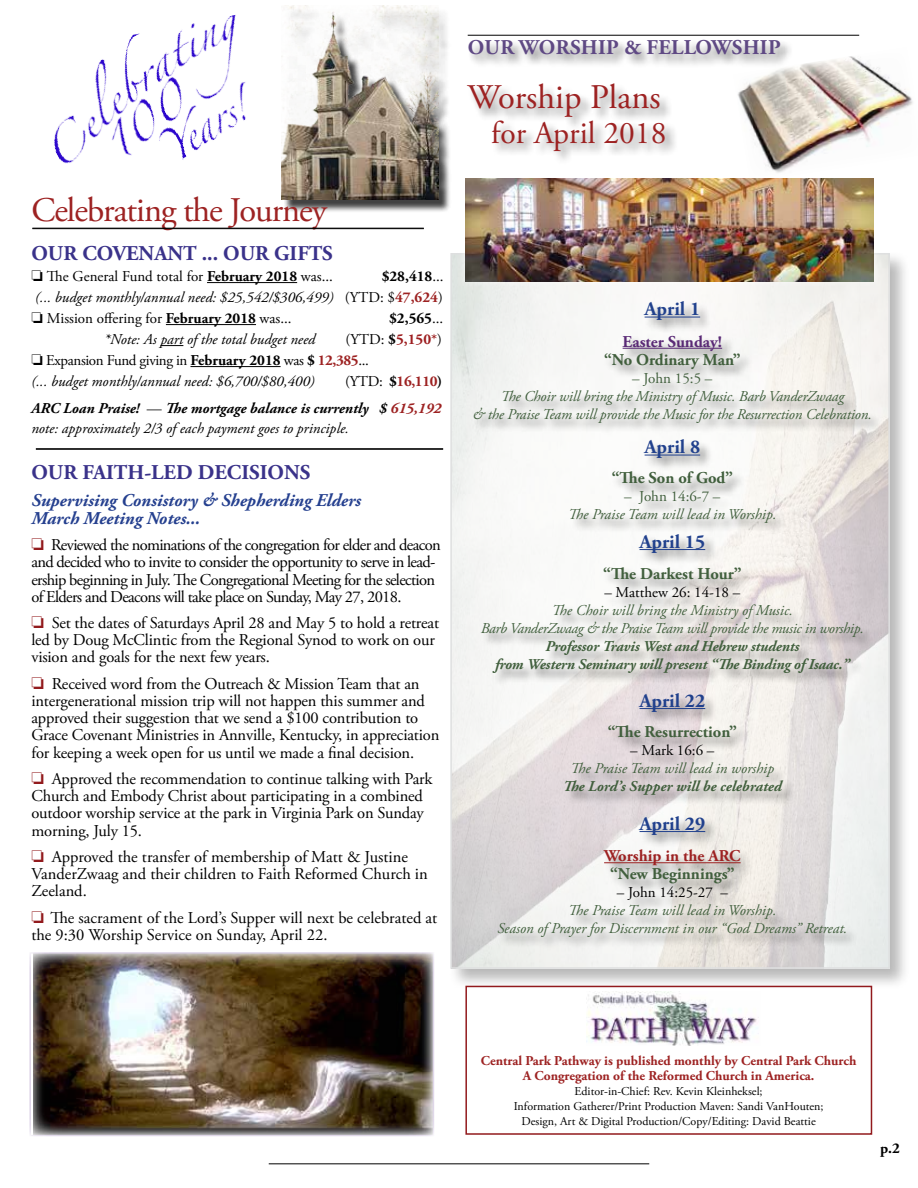
<style>
.page{position:relative;width:918px;height:1188px;background:#fff}
.page>*{position:absolute;margin:0;border:0;box-sizing:border-box;transform-origin:0 0}
.t1{font:34.5px "Adobe Garamond Pro";letter-spacing:-.03em;color:#9d2222}
.t2{font:34.5px "Adobe Garamond Pro";color:#9d2222}
.t3{font:31.5px "Adobe Garamond Pro";color:#9d2222}
.t4{font:700 21px "Adobe Garamond Pro";color:#3a328a}
.t5{font:700 21px "Adobe Garamond Pro";letter-spacing:.015em;color:#5f4984}
.t6{font:700 19.5px "Adobe Garamond Pro";color:#21418d}
.t7{font:italic 700 18px/18px "Adobe Garamond Pro";color:#25408f}
.t8{font:16.5px/17.2px "Adobe Garamond Pro";letter-spacing:-.01em;color:#000}
.t9{font:16.5px/17.2px "Adobe Garamond Pro";letter-spacing:-.04em;color:#000}
.t10{font:700 16.5px "Adobe Garamond Pro";color:#415f3d}
.t11{font:700 16.5px "Adobe Garamond Pro";color:#9d2222}
.t12{font:700 16.5px "Adobe Garamond Pro";color:#5a2a76}
.t13{font:italic 15px/18px "Adobe Garamond Pro";letter-spacing:-.01em;color:#415f3d;text-align:center}
.t14{font:italic 15px/21px "Adobe Garamond Pro";color:#000;text-align:justify}
.t15{font:italic 700 15px/18px "Adobe Garamond Pro";letter-spacing:-.01em;color:#415f3d;text-align:center}
.t16{font:15px "Adobe Garamond Pro";color:#000}
.t17{font:italic 700 15px/27px "Adobe Garamond Pro";color:#000;text-align:right}
.t18{font:15px "Adobe Garamond Pro";color:#415f3d}
.t19{font:700 15px "Adobe Garamond Pro";color:#000}
.t20{font:700 13.5px/15px "Adobe Garamond Pro";color:#9d2222;text-align:center}
.t21{font:12px/15px "Adobe Garamond Pro";color:#000;text-align:center}
.s1{font-weight:700}
.s2{font-weight:700;font-style:normal}
.s3{font-style:normal}
.s4{font-weight:700;font-style:normal;color:#9d2222}
.s5{font-weight:400}
.s6{font-weight:700;font-style:normal;color:#9d1f21}
.s7{font-weight:400;font-style:normal}
.s8{font-style:normal;color:#9d2222}
.s9{color:#9d2222}
.s10{color:#921a1d}
</style>
<div class="page">
<svg style="left:455px;top:257px;width:450px;height:733px"></svg>
<img style="left:453px;top:256px;width:434px;height:710px">
<img style="left:54px;top:15px;width:192px;height:149px">
<div style="left:284px;top:8px;width:168px;height:205px;background:#000;opacity:.75"></div>
<img style="left:282px;top:6px;width:156px;height:194px">
<div style="left:465px;top:986px;width:407px;height:149px;border:2px solid #921a1d"></div>
<div style="left:467px;top:39px;width:417px;height:912px;background:#000;opacity:.5"></div>
<hr style="left:645px;top:317px;width:55px;height:1px;background:#21418d">
<hr style="left:623px;top:348px;width:99px;height:1px;background:#5a2a76">
<hr style="left:645px;top:455px;width:55px;height:1px;background:#21418d">
<hr style="left:640px;top:549px;width:65px;height:1px;background:#21418d">
<hr style="left:640px;top:708px;width:65px;height:1px;background:#21418d">
<hr style="left:640px;top:831px;width:65px;height:1px;background:#21418d">
<hr style="left:604px;top:862px;width:137px;height:1px;background:#9d2222">
<hr style="left:207px;top:282px;width:90px;height:1px;background:#000">
<hr style="left:166px;top:324px;width:90px;height:1px;background:#000">
<svg style="left:161px;top:345px;width:22px;height:1px"></svg>
<hr style="left:190px;top:366px;width:91px;height:1px;background:#000">
<hr style="left:32px;top:228px;width:392px;height:1px;background:#000">
<hr style="left:36px;top:448px;width:407px;height:1px;background:#000">
<hr style="left:36px;top:449px;width:407px;height:1px;background:#000">
<hr style="left:468px;top:35px;width:391px;height:1px;background:#000">
<img style="left:733px;top:47px;width:180px;height:135px">
<hr style="left:269px;top:1163px;width:380px;height:1px;background:#000">
<div style="left:459px;top:171px;width:422px;height:117px;background:#fff;opacity:.75"></div>
<img style="left:466px;top:178px;width:408px;height:103px">
<img style="left:586px;top:991px;width:173px;height:55px">
<img style="left:33px;top:955px;width:398px;height:178px">
<h1 class="t1" style="left:31px;top:190px;width:297px">Celebrating the Journey</h1>
<p class="t4" style="left:31px;top:241px;width:303px">OUR COVENANT ... OUR GIFTS</p>
<p class="t16" style="left:31px;top:267px;width:303px">❏ The General Fund total for <span class="s1">February 2018</span> was...</p>
<p class="t14" style="left:31px;top:266px;width:414px;text-indent:350px"><span class="s2">$28,418</span><span class="s3">... </span>(... budget monthly/annual need: $25,542/$306,499) <span class="s3">(YTD: $</span><span class="s4">47,624</span><span class="s3">) </span>❏ <span class="s3">Mission offering for</span> <span class="s2">February 2018</span> <span class="s3">was...</span></p>
<p class="t19" style="left:389px;top:310px;width:56px">$2,565<span class="s5">...</span></p>
<p class="t14" style="left:104px;top:329px;width:213px">*Note: As part of the total budget need</p>
<p class="t14" style="left:31px;top:329px;width:412px;text-align:left;text-indent:314px"><span class="s3">(YTD:</span> <span class="s2">$</span><span class="s6">5,150</span><span class="s4">*</span><span class="s3">) </span>❏ <span class="s3">Expansion Fund giving in</span> <span class="s2">February 2018</span> <span class="s3">was</span> <span class="s2">$</span> <span class="s4">12,385</span><span class="s3">...<br></span>(... budget monthly/annual need: $6,700/$80,400)</p>
<p class="t17" style="left:31px;top:368px;width:412px"><span class="s7">(YTD:</span> <span class="s3">$</span><span class="s8">16,110</span><span class="s3">)<br></span>ARC Loan Praise! <span class="s7">—</span> The mortgage balance is currently $ <span class="s9">615,192</span></p>
<p class="t14" style="left:31px;top:418px;width:319px">note: approximately 2/3 of each payment goes to principle.</p>
<p class="t4" style="left:31px;top:460px;width:281px">OUR FAITH-LED DECISIONS</p>
<p class="t7" style="left:31px;top:491px;width:331px">Supervising Consistory &amp; Shepherding Elders<br>March Meeting Notes...</p>
<p class="t9" style="left:31px;top:537px;width:411px"><span class="s10">□</span> Reviewed the nominations of the congregation for elder and deacon and decided who to invite to consider the opportunity to serve in lead&shy;ership beginning in July. The Congregational Meeting for the selection of Elders and Deacons will take place on Sunday, May 27, 2018.</p>
<p class="t8" style="left:31px;top:615px;width:409px"><span class="s10">□</span> Set the dates of Saturdays April 28 and May 5 to hold a retreat led by Doug McClintic from the Regional Synod to work on our vision and goals for the next few years.</p>
<p class="t8" style="left:31px;top:675px;width:410px"><span class="s10">□</span> Received word from the Outreach &amp; Mission Team that an intergenerational mission trip will not happen this summer and approved their suggestion that we send a $100 contribution to Grace Covenant Ministries in Annville, Kentucky, in appreciation for keeping a week open for us until we made a final decision.</p>
<p class="t8" style="left:31px;top:771px;width:403px"><span class="s10">□</span> Approved the recommendation to continue talking with Park Church and Embody Christ about participating in a combined outdoor worship service at the park in Virginia Park on Sunday morning, July 15.</p>
<p class="t8" style="left:31px;top:849px;width:398px"><span class="s10">□</span> Approved the transfer of membership of Matt &amp; Justine<br>VanderZwaag and their children to Faith Reformed Church in<br>Zeeland.</p>
<p class="t8" style="left:31px;top:909px;width:407px"><span class="s10">□</span> The sacrament of the Lord’s Supper will next be celebrated at the 9:30 Worship Service on Sunday, April 22.</p>
<p class="t5" style="left:468px;top:35px;width:314px">OUR WORSHIP &amp; FELLOWSHIP</p>
<h1 class="t2" style="left:468px;top:76px;width:194px">Worship Plans</h1>
<h2 class="t3" style="left:491px;top:114px;width:177px">for April 2018</h2>
<p class="t6" style="left:645px;top:298px;width:57px">April 1</p>
<p class="t12" style="left:623px;top:332px;width:101px">Easter Sunday!</p>
<p class="t10" style="left:604px;top:350px;width:138px">“No Ordinary Man”</p>
<p class="t18" style="left:632px;top:369px;width:82px">– John 15:5 –</p>
<p class="t13" style="left:473px;top:387px;width:401px">The Choir will bring the Ministry of Music. Barb VanderZwaag<br>&amp; the Praise Team will provide the Music for the Resurrection Celebration.</p>
<p class="t6" style="left:645px;top:436px;width:57px">April 8</p>
<p class="t10" style="left:612px;top:468px;width:123px">“The Son of God”</p>
<p class="t18" style="left:624px;top:487px;width:98px">– John 14:6-7 –</p>
<p class="t13" style="left:568px;top:506px;width:210px">The Praise Team will lead in Worship.</p>
<p class="t6" style="left:640px;top:530px;width:67px">April 15</p>
<p class="t10" style="left:603px;top:564px;width:140px">“The Darkest Hour”</p>
<p class="t16" style="left:604px;top:583px;width:137px">– Matthew 26: 14-18 –</p>
<p class="t13" style="left:481px;top:602px;width:385px">The Choir will bring the Ministry of Music.<br>Barb VanderZwaag &amp; the Praise Team will provide the music in worship.</p>
<p class="t15" style="left:495px;top:638px;width:356px">Professor Travis West and Hebrew students<br>from Western Seminary will present “The Binding of Isaac.”</p>
<p class="t6" style="left:640px;top:689px;width:67px">April 22</p>
<p class="t10" style="left:608px;top:722px;width:131px">“The Resurrection”</p>
<p class="t16" style="left:630px;top:741px;width:86px">– Mark 16:6 –</p>
<p class="t13" style="left:571px;top:759px;width:205px">The Praise Team will lead in worship</p>
<p class="t15" style="left:563px;top:777px;width:220px">The Lord’s Supper will be celebrated</p>
<p class="t6" style="left:640px;top:812px;width:67px">April 29</p>
<p class="t11" style="left:604px;top:846px;width:138px">Worship in the ARC</p>
<p class="t10" style="left:610px;top:864px;width:126px">“New Beginnings”</p>
<p class="t16" style="left:617px;top:883px;width:113px">– John 14:25-27 –</p>
<p class="t13" style="left:497px;top:902px;width:351px">The Praise Team will lead in Worship.<br>Season of Prayer for Discernment in our “God Dreams” Retreat.</p>
<p class="t20" style="left:481px;top:1054px;width:377px">Central Park Pathway is published monthly by Central Park Church<br>A Congregation of the Reformed Church in America.</p>
<p class="t21" style="left:514px;top:1084px;width:311px">Editor-in-Chief: Rev. Kevin Kleinheksel;<br>Information Gatherer/Print Production Maven: Sandi VanHouten;<br>Design, Art &amp; Digital Production/Copy/Editing: David Beattie</p>
<p class="t19" style="left:880px;top:1140px;width:21px">p.2</p>
</div>
